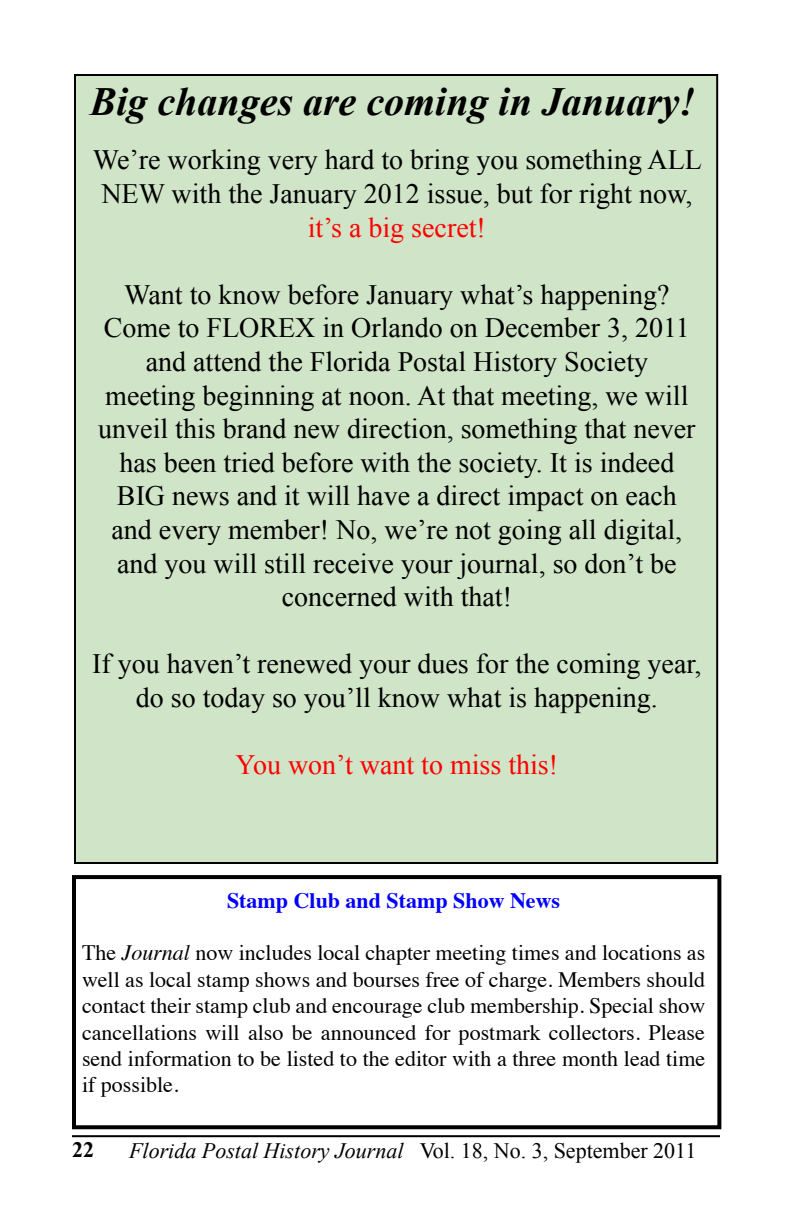
<style>
.page{position:relative;width:792px;height:1224px;background:#fff}
.page>*{position:absolute;margin:0;border:0;box-sizing:border-box;transform-origin:0 0}
.t1{font:italic 700 40px "Times New Roman";color:#000}
.t2{font:28px/33.6px "Times New Roman";color:#000;text-align:center}
.t3{font:28px "Times New Roman";color:#f00}
.t4{font:22px/26.4px "Times";color:#000;text-align:justify}
.t5{font:italic 22px "Times New Roman";color:#000}
.t6{font:700 22px "Times";color:#00f}
.t7{font:700 22px "Times New Roman";color:#000}
.s1{font-style:italic}
.s2{font-style:normal}
</style>
<div class="page">
<hr style="left:72px;top:1135px;width:648px;height:2px;background:#000">
<div style="left:72px;top:875px;width:649px;height:254px;border:4px solid #000"></div>
<div style="left:75px;top:75px;width:642px;height:788px;background:#d0e4c8"></div>
<h1 class="t1" style="left:90px;top:74px;width:607px">Big changes are coming in January!</h1>
<p class="t2" style="left:93px;top:143px;width:610px">We’re working very hard to bring you something ALL<br>NEW with the January 2012 issue, but for right now,</p>
<p class="t3" style="left:308px;top:208px;width:180px">it’s a big secret!</p>
<p class="t2" style="left:98px;top:277px;width:599px">Want to know before January what’s happening?<br>Come to FLOREX in Orlando on December 3, 2011 and attend the Florida Postal History Society meeting beginning at noon. At that meeting, we will unveil this brand new direction, something that never has been tried before with the society. It is indeed BIG news and it will have a direct impact on each and every member! No, we’re not going all digital, and you will still receive your journal, so don’t be concerned with that!</p>
<p class="t2" style="left:92px;top:647px;width:611px">If you haven’t renewed your dues for the coming year, do so today so you’ll know what is happening.</p>
<p class="t3" style="left:236px;top:746px;width:324px">You won’t want to miss this!</p>
<p class="t6" style="left:227px;top:879px;width:335px">Stamp Club and Stamp Show News</p>
<p class="t4" style="left:82px;top:938px;width:625px">The <span class="s1">Journal</span> now includes local chapter meeting times and locations as well as local stamp shows and bourses free of charge. Members should contact their stamp club and encourage club membership. Special show cancellations will also be announced for postmark collectors. Please send information to be listed to the editor with a three month lead time if possible.</p>
<p class="t7" style="left:72px;top:1135px;width:12px">22</p>
<p class="t5" style="left:129px;top:1135px;width:569px">Florida Postal History Journal <span class="s2">Vol. 18, No. 3, September 2011</span></p>
</div>
